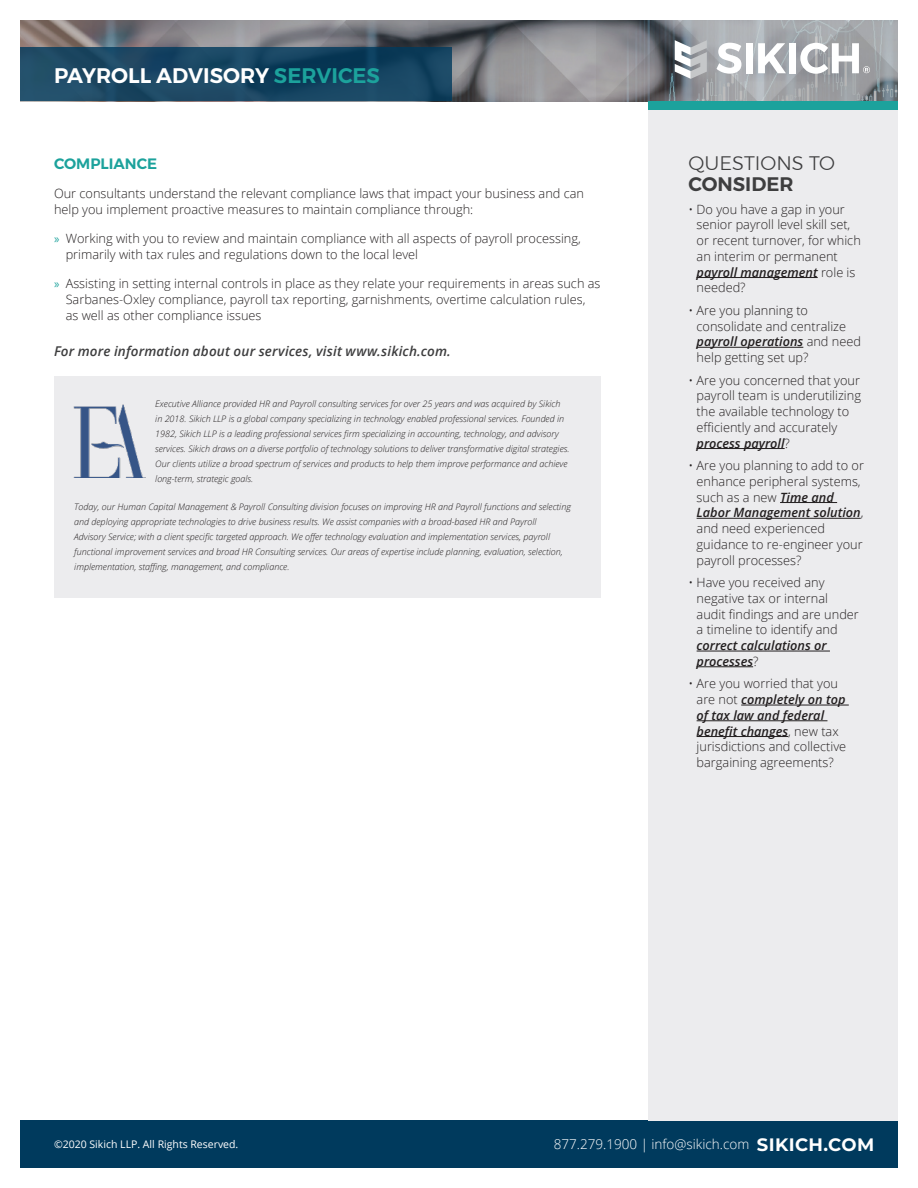
<style>
.page{position:relative;width:918px;height:1188px;background:#fff}
.page>*{position:absolute;margin:0;border:0;box-sizing:border-box;transform-origin:0 0}
.Title_White_Back{font:600 21px "Montserrat";color:#fff}
.Expert_Title{font:300 19.5px/21px "Montserrat";color:#3e3e3f}
.t1{font:700 18px "Montserrat";letter-spacing:.02em;color:#fff}
.Main_Body_Text{font:600 15px "Montserrat";color:#1ca29c}
.For_More_Information{font:italic 600 13.5px "Open Sans";letter-spacing:.01em;color:#3e3e3f}
.t2{font:300 13.5px "Open Sans";color:#fff}
.Expert_Title-2{font:300 12.75px/15.8px "Open Sans";color:#231f20}
.Main_Body_Text-2{font:300 12.75px/15.8px "Open Sans";color:#231f20}
.t3{font:10.5px "Open Sans";color:#fff}
.Main_Body_Text-3{font:italic 300 9px/15px "Open Sans";color:#231f20}
.s1{color:#1ca29c}
.s2{font-family:"Myriad Pro";font-weight:400;color:#1ca29c}
.s3{font-weight:600}
.s4{font-weight:600;font-style:italic}
</style>
<div class="page">
<div style="left:54px;top:376px;width:547px;height:222px;background:#ececee"></div>
<img style="left:73px;top:404px;width:73px;height:74px">
<div style="left:20px;top:1120px;width:878px;height:48px;background:#003a5d"></div>
<div style="left:648px;top:101px;width:250px;height:1019px;background:#ececee"></div>
<img style="left:20px;top:20px;width:878px;height:81px">
<svg style="left:20px;top:47px;width:432px;height:54px;background:#184562"></svg>
<div style="left:648px;top:101px;width:250px;height:9px;background:#1ca29c"></div>
<svg style="left:716px;top:43px;width:25px;height:31px"></svg>
<div style="left:746px;top:43px;width:7px;height:30px;background:#fff"></div>
<svg style="left:758px;top:43px;width:28px;height:30px"></svg>
<div style="left:789px;top:43px;width:7px;height:30px;background:#fff"></div>
<svg style="left:800px;top:43px;width:70px;height:31px"></svg>
<svg style="left:675px;top:40px;width:32px;height:39px"></svg>
<hr style="left:697px;top:277px;width:121px;height:1px;background:#231f20">
<hr style="left:697px;top:347px;width:106px;height:1px;background:#231f20">
<hr style="left:697px;top:448px;width:88px;height:1px;background:#231f20">
<hr style="left:780px;top:502px;width:57px;height:1px;background:#231f20">
<hr style="left:697px;top:518px;width:164px;height:1px;background:#231f20">
<hr style="left:697px;top:651px;width:133px;height:1px;background:#231f20">
<hr style="left:697px;top:666px;width:56px;height:1px;background:#231f20">
<hr style="left:741px;top:705px;width:108px;height:1px;background:#231f20">
<hr style="left:697px;top:720px;width:130px;height:1px;background:#231f20">
<hr style="left:697px;top:736px;width:91px;height:1px;background:#231f20">
<p class="Title_White_Back" style="left:54px;top:59px;width:328px">PAYROLL ADVISORY <span class="s1">SERVICES</span></p>
<p class="Main_Body_Text" style="left:54px;top:152px;width:105px">COMPLIANCE</p>
<p class="Main_Body_Text-2" style="left:54px;top:185px;width:532px">Our consultants understand the relevant compliance laws that impact your business and can help you implement proactive measures to maintain compliance through:</p>
<p class="Expert_Title-2" style="left:66px;top:230px;width:517px;text-indent:-12px"><span class="s2">»</span> Working with you to review and maintain compliance with all aspects of payroll processing, primarily with tax rules and regulations down to the local level</p>
<p class="Expert_Title-2" style="left:66px;top:275px;width:536px;text-indent:-12px"><span class="s2">»</span> Assisting in setting internal controls in place as they relate your requirements in areas such as<br>Sarbanes-Oxley compliance, payroll tax reporting, garnishments, overtime calculation rules, as well as other compliance issues</p>
<p class="For_More_Information" style="left:54px;top:342px;width:398px">For more information about our services, visit www.sikich.com.</p>
<p class="Main_Body_Text-3" style="left:155px;top:396px;width:416px">Executive Alliance provided HR and Payroll consulting services for over 25 years and was acquired by Sikich in 2018. Sikich LLP is a global company specializing in technology enabled professional services. Founded in 1982, Sikich LLP is a leading professional services firm specializing in accounting, technology, and advisory services. Sikich draws on a diverse portfolio of technology solutions to deliver transformative digital strategies.<br>Our clients utilize a broad spectrum of services and products to help them improve performance and achieve long-term, strategic goals.</p>
<p class="Main_Body_Text-3" style="left:74px;top:499px;width:498px">Today, our Human Capital Management &amp; Payroll Consulting division focuses on improving HR and Payroll functions and selecting and deploying appropriate technologies to drive business results. We assist companies with a broad-based HR and Payroll<br>Advisory Service; with a client specific targeted approach. We offer technology evaluation and implementation services, payroll functional improvement services and broad HR Consulting services. Our areas of expertise include planning, evaluation, selection, implementation, staffing, management, and compliance.</p>
<p class="Expert_Title" style="left:688px;top:152px;width:148px">QUESTIONS TO<br><span class="s3">CONSIDER</span></p>
<p class="Expert_Title-2" style="left:697px;top:201px;width:166px;text-indent:-8px">• Do you have a gap in your senior payroll level skill set, or recent turnover, for which an interim or permanent <span class="s4">payroll management</span> role is needed?</p>
<p class="Expert_Title-2" style="left:697px;top:302px;width:166px;text-indent:-8px">• Are you planning to consolidate and centralize <span class="s4">payroll operations</span> and need help getting set up?</p>
<p class="Expert_Title-2" style="left:697px;top:372px;width:166px;text-indent:-8px">• Are you concerned that your payroll team is underutilizing the available technology to efficiently and accurately <span class="s4">process payroll</span>?</p>
<p class="Expert_Title-2" style="left:697px;top:457px;width:169px;text-indent:-8px">• Are you planning to add to or enhance peripheral systems, such as a new <span class="s4">Time and<br>Labor Management solution</span>, and need experienced guidance to re-engineer your payroll processes?</p>
<p class="Expert_Title-2" style="left:697px;top:574px;width:164px;text-indent:-8px">• Have you received any negative tax or internal audit findings and are under a timeline to identify and <span class="s4">correct calculations or processes</span>?</p>
<p class="Expert_Title-2" style="left:697px;top:675px;width:151px;text-indent:-8px">• Are you worried that you are not <span class="s4">completely on top of tax law and federal benefit changes</span>, new tax jurisdictions and collective bargaining agreements?</p>
<p class="t3" style="left:54px;top:1137px;width:186px">©2020 Sikich LLP. All Rights Reserved.</p>
<p class="t2" style="left:554px;top:1135px;width:197px">877.279.1900 | info@sikich.com</p>
<p class="t1" style="left:757px;top:1131px;width:119px">SIKICH.COM</p>
</div>
